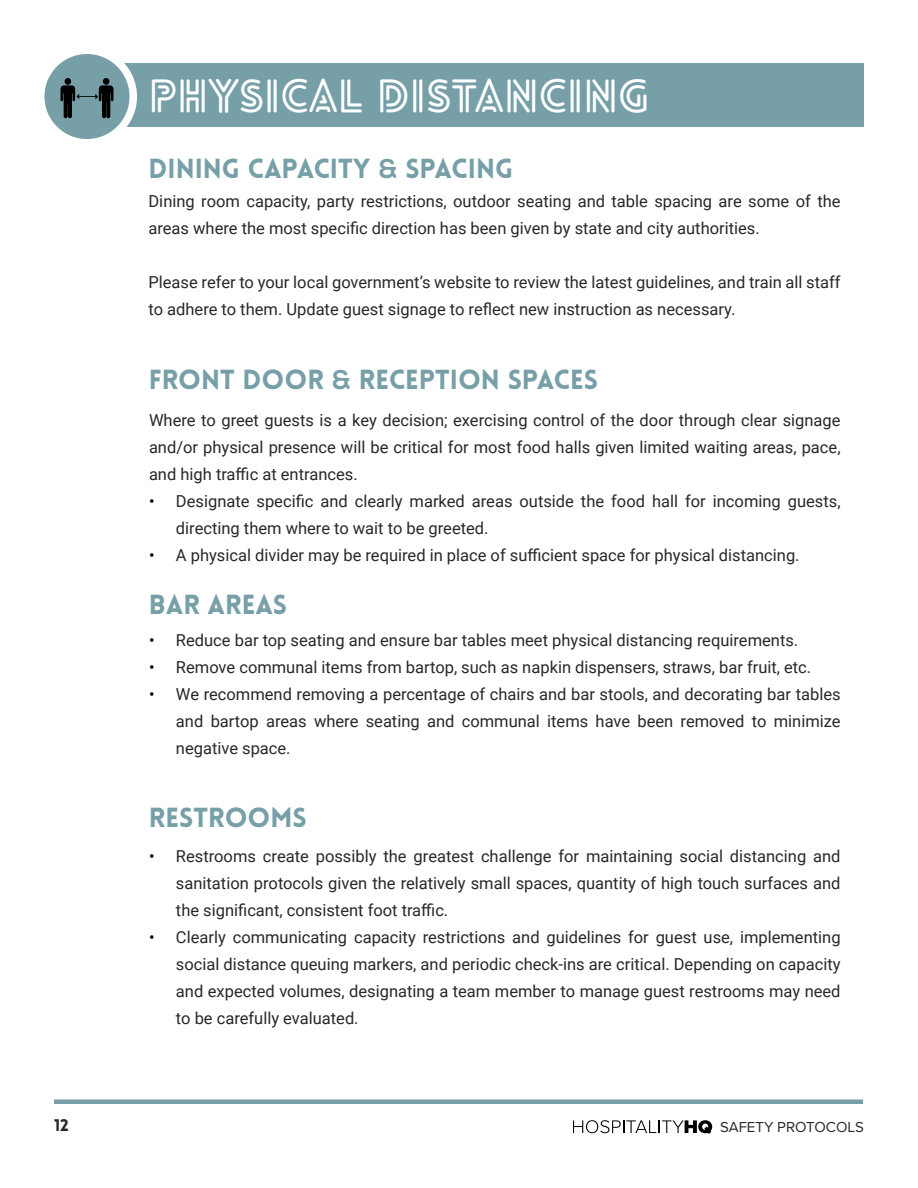
<style>
.page{position:relative;width:918px;height:1188px;background:#fff}
.page>*{position:absolute;margin:0;border:0;box-sizing:border-box;transform-origin:0 0}
.t1{font:700 45px "Lovelo Line";color:#fff}
.t2{font:900 27px "Lovelo";color:#779fa7}
.t3{font:16.5px/27px "Roboto";color:#292829;text-align:justify}
.t4{font:900 16.5px "Lovelo";color:#292829}
.t5{font:15px "Proxima Nova";color:#292829}
.s1{font-family:"Nexa";font-weight:700}
.s2{color:#000}
</style>
<div class="page">
<div style="left:117px;top:63px;width:747px;height:64px;background:#779fa7"></div>
<div style="left:41px;top:50px;width:92px;height:93px;background:#779fa7;border-radius:50%"></div>
<div style="left:37px;top:47px;width:100px;height:100px;border:8px solid #fff;border-radius:50%"></div>
<svg style="left:60px;top:85px;width:15px;height:34px"></svg>
<svg style="left:99px;top:85px;width:15px;height:33px"></svg>
<div style="left:65px;top:78px;width:6px;height:7px;background:#000;border-radius:50%"></div>
<div style="left:103px;top:78px;width:7px;height:7px;background:#000;border-radius:50%"></div>
<svg style="left:77px;top:94px;width:21px;height:6px"></svg>
<hr style="left:54px;top:1100px;width:809px;height:4px;background:#779fa7">
<svg style="left:573px;top:1120px;width:139px;height:14px"></svg>
<h1 class="t1" style="left:148px;top:68px;width:503px">PHYSICAL DISTANCING</h1>
<h2 class="t2" style="left:148px;top:152px;width:366px">DINING CAPACITY <span class="s1">&amp;</span> SPACING</h2>
<p class="t3" style="left:148px;top:187px;width:694px">Dining room capacity, party restrictions, outdoor seating and table spacing are some of the areas where the most specific direction has been given by state and city authorities.</p>
<p class="t3" style="left:148px;top:268px;width:694px">Please refer to your local government’s website to review the latest guidelines, and train all staff to adhere to them. Update guest signage to reflect new instruction as necessary.</p>
<h2 class="t2" style="left:149px;top:363px;width:451px">FRONT DOOR <span class="s1">&amp;</span> RECEPTION SPACES</h2>
<p class="t3" style="left:149px;top:406px;width:693px">Where to greet guests is a key decision; exercising control of the door through clear signage and/or physical presence will be critical for most food halls given limited waiting areas, pace, and high traffic at entrances.</p>
<p class="t3" style="left:176px;top:487px;width:666px;text-indent:-27px"><span class="s2">•</span> Designate specific and clearly marked areas outside the food hall for incoming guests, directing them where to wait to be greeted.</p>
<p class="t3" style="left:149px;top:541px;width:652px"><span class="s2">•</span> A physical divider may be required in place of sufficient space for physical distancing.</p>
<h2 class="t2" style="left:149px;top:588px;width:140px">BAR AREAS</h2>
<p class="t3" style="left:149px;top:626px;width:651px"><span class="s2">•</span> Reduce bar top seating and ensure bar tables meet physical distancing requirements.</p>
<p class="t3" style="left:149px;top:653px;width:664px"><span class="s2">•</span> Remove communal items from bartop, such as napkin dispensers, straws, bar fruit, etc.</p>
<p class="t3" style="left:176px;top:680px;width:666px;text-indent:-27px"><span class="s2">•</span> We recommend removing a percentage of chairs and bar stools, and decorating bar tables and bartop areas where seating and communal items have been removed to minimize negative space.</p>
<h2 class="t2" style="left:149px;top:800px;width:159px">RESTROOMS</h2>
<p class="t3" style="left:176px;top:842px;width:666px;text-indent:-27px"><span class="s2">•</span> Restrooms create possibly the greatest challenge for maintaining social distancing and sanitation protocols given the relatively small spaces, quantity of high touch surfaces and the significant, consistent foot traffic.</p>
<p class="t3" style="left:176px;top:923px;width:666px;text-indent:-27px"><span class="s2">•</span> Clearly communicating capacity restrictions and guidelines for guest use, implementing social distance queuing markers, and periodic check-ins are critical. Depending on capacity and expected volumes, designating a team member to manage guest restrooms may need to be carefully evaluated.</p>
<p class="t4" style="left:54px;top:1115px;width:16px">12</p>
<p class="t5" style="left:720px;top:1116px;width:145px">SAFETY PROTOCOLS</p>
</div>
